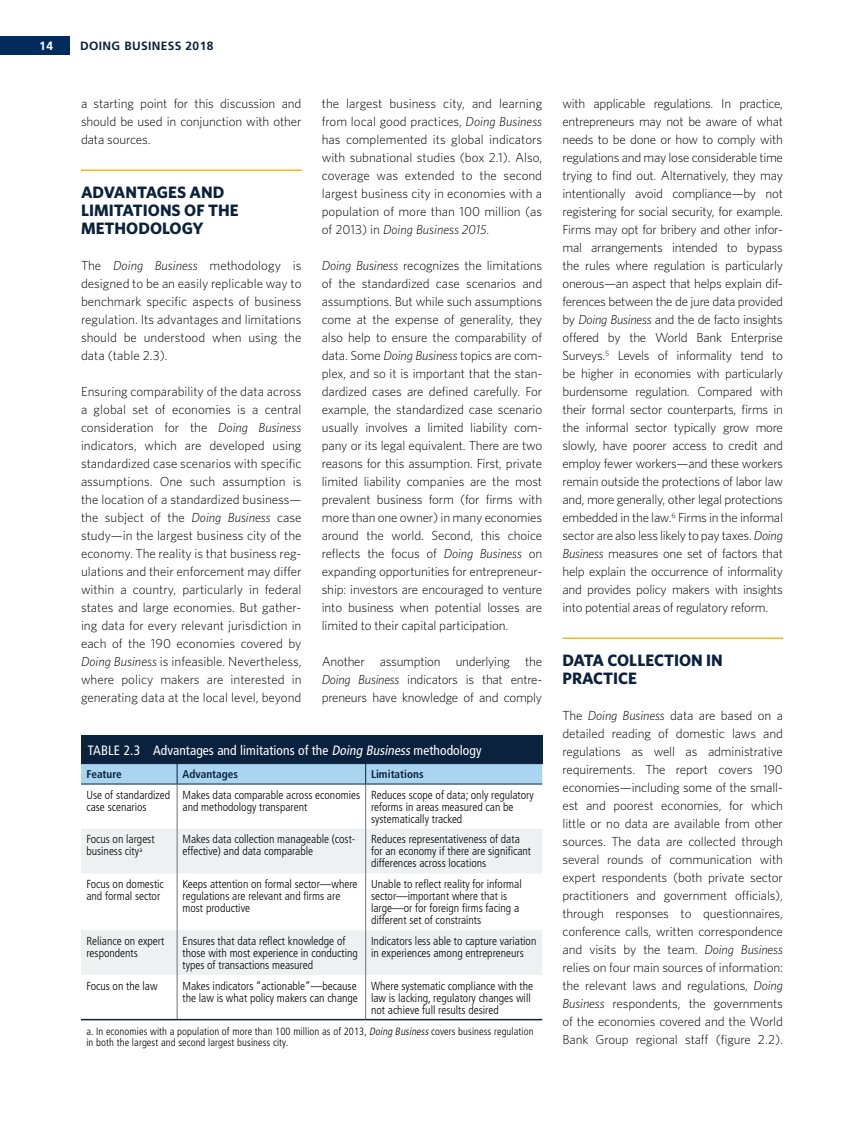
<style>
.page{position:relative;width:864px;height:1134px;background:#fff}
.page>*{position:absolute;margin:0;border:0;box-sizing:border-box;transform-origin:0 0}
.Subhead-1{font:700 16.5px/18px "Whitney";color:#0b223e}
.Table_Title{font:condensed 13.5px "Frutiger";letter-spacing:.005em;color:#fff}
.Body{font:300 13.2px/18px "Whitney";letter-spacing:-.01em;color:#000;text-align:justify}
.t1{font:700 12px "Frutiger";letter-spacing:.03em;color:#0b223e}
.t2{font:700 12px "Frutiger";color:#fff}
.Table-text_left{font:300 condensed 11.7px/12px "Frutiger";color:#000}
.Table-Sub_1A__left{font:700 condensed 11.25px "Frutiger";color:#0b223e}
.Table_Note{font:300 condensed 10.5px/11.2px "Frutiger";letter-spacing:.01em;color:#000}
.s1{font-style:italic}
</style>
<div class="page">
<div style="left:0;top:37px;width:70px;height:18px;background:#002b5c"></div>
<hr style="left:81px;top:170px;width:221px;height:1px;background:#fdb714">
<hr style="left:562px;top:638px;width:221px;height:1px;background:#fdb714">
<div style="left:81px;top:735px;width:461px;height:29px;background:#0b223e"></div>
<svg style="left:81px;top:829px;width:461px;height:146px;fill:#eff0f1"></svg>
<hr style="left:81px;top:1019px;width:96px;height:1px;background:#0b223e">
<hr style="left:366px;top:1019px;width:176px;height:1px;background:#0b223e">
<hr style="left:177px;top:784px;width:1px;height:45px;background:#6e7083">
<hr style="left:365px;top:784px;width:1px;height:45px;background:#6e7083">
<hr style="left:177px;top:829px;width:1px;height:44px;background:#6e7083">
<hr style="left:365px;top:829px;width:1px;height:44px;background:#6e7083">
<hr style="left:177px;top:873px;width:1px;height:57px;background:#6e7083">
<hr style="left:365px;top:873px;width:1px;height:57px;background:#6e7083">
<hr style="left:177px;top:930px;width:1px;height:45px;background:#6e7083">
<hr style="left:365px;top:930px;width:1px;height:45px;background:#6e7083">
<hr style="left:177px;top:975px;width:1px;height:44px;background:#6e7083">
<hr style="left:365px;top:975px;width:1px;height:44px;background:#6e7083">
<hr style="left:177px;top:1019px;width:189px;height:1px;background:#0b223e">
<hr style="left:177px;top:784px;width:189px;height:1px;background:#0b223e">
<svg style="left:81px;top:764px;width:461px;height:20px;background:#a3cfea"></svg>
<hr style="left:81px;top:784px;width:96px;height:1px;background:#0b223e">
<hr style="left:366px;top:784px;width:176px;height:1px;background:#0b223e">
<p class="t2" style="left:39px;top:39px;width:15px">14</p>
<p class="t1" style="left:80px;top:39px;width:135px">DOING BUSINESS 2018</p>
<p class="Body" style="left:81px;top:94px;width:222px">a starting point for this discussion and should be used in conjunction with other data sources.</p>
<p class="Subhead-1" style="left:81px;top:183px;width:159px">ADVANTAGES AND<br>LIMITATIONS OF THE<br>METHODOLOGY</p>
<p class="Body" style="left:81px;top:256px;width:222px">The <span class="s1">Doing Business</span> methodology is designed to be an easily replicable way to benchmark specific aspects of business regulation. Its advantages and limitations should be understood when using the data (table 2.3).</p>
<p class="Body" style="left:81px;top:382px;width:222px">Ensuring comparability of the data across a global set of economies is a central consideration for the <span class="s1">Doing Business </span>indicators, which are developed using standardized case scenarios with specific assumptions. One such assumption is the location of a standardized business— the subject of the <span class="s1">Doing Business</span> case study—in the largest business city of the economy. The reality is that business reg&shy;ulations and their enforcement may differ within a country, particularly in federal states and large economies. But gather&shy;ing data for every relevant jurisdiction in each of the 190 economies covered by <span class="s1">Doing Business</span> is infeasible. Nevertheless, where policy makers are interested in generating data at the local level, beyond</p>
<p class="Body" style="left:322px;top:94px;width:222px">the largest business city, and learning from local good practices, <span class="s1">Doing Business </span>has complemented its global indicators with subnational studies (box 2.1). Also, coverage was extended to the second largest business city in economies with a population of more than 100 million (as of 2013) in <span class="s1">Doing Business 2015</span>.</p>
<p class="Body" style="left:322px;top:256px;width:222px"><span class="s1">Doing Business</span> recognizes the limitations of the standardized case scenarios and assumptions. But while such assumptions come at the expense of generality, they also help to ensure the comparability of data. Some <span class="s1">Doing Business</span> topics are com&shy;plex, and so it is important that the stan&shy;dardized cases are defined carefully. For example, the standardized case scenario usually involves a limited liability com&shy;pany or its legal equivalent. There are two reasons for this assumption. First, private limited liability companies are the most prevalent business form (for firms with more than one owner) in many economies around the world. Second, this choice reflects the focus of <span class="s1">Doing Business</span> on expanding opportunities for entrepreneur&shy;ship: investors are encouraged to venture into business when potential losses are limited to their capital participation.</p>
<p class="Body" style="left:322px;top:652px;width:222px">Another assumption underlying the <span class="s1">Doing Business</span> indicators is that entre&shy;preneurs have knowledge of and comply</p>
<p class="Table_Title" style="left:88px;top:742px;width:395px">TABLE 2.3 Advantages and limitations of the <span class="s1">Doing Business</span>methodology</p>
<p class="Table-Sub_1A__left" style="left:86px;top:767px;width:37px">Feature</p>
<p class="Table-Sub_1A__left" style="left:183px;top:767px;width:57px">Advantages</p>
<p class="Table-Sub_1A__left" style="left:371px;top:767px;width:54px">Limitations</p>
<p class="Table-text_left" style="left:86px;top:789px;width:85px">Use of standardized case scenarios</p>
<p class="Table-text_left" style="left:183px;top:789px;width:179px">Makes data comparable across economies and methodology transparent</p>
<p class="Table-text_left" style="left:371px;top:789px;width:164px">Reduces scope of data; only regulatory reforms in areas measured can be systematically tracked</p>
<p class="Table-text_left" style="left:86px;top:834px;width:70px">Focus on largest business city<sup>a</sup></p>
<p class="Table-text_left" style="left:183px;top:834px;width:174px">Makes data collection manageable (cost&shy;effective) and data comparable</p>
<p class="Table-text_left" style="left:371px;top:834px;width:162px">Reduces representativeness of data for an economy if there are significant differences across locations</p>
<p class="Table-text_left" style="left:86px;top:878px;width:79px">Focus on domestic and formal sector</p>
<p class="Table-text_left" style="left:183px;top:878px;width:177px">Keeps attention on formal sector—where regulations are relevant and firms are most productive</p>
<p class="Table-text_left" style="left:371px;top:878px;width:152px">Unable to reflect reality for informal sector—important where that is large—or for foreign firms facing a different set of constraints</p>
<p class="Table-text_left" style="left:86px;top:935px;width:79px">Reliance on expert respondents</p>
<p class="Table-text_left" style="left:183px;top:935px;width:177px">Ensures that data reflect knowledge of those with most experience in conducting types of transactions measured</p>
<p class="Table-text_left" style="left:371px;top:935px;width:167px">Indicators less able to capture variation in experiences among entrepreneurs</p>
<p class="Table-text_left" style="left:86px;top:980px;width:73px">Focus on the law</p>
<p class="Table-text_left" style="left:183px;top:980px;width:177px">Makes indicators “actionable”—because the law is what policy makers can change</p>
<p class="Table-text_left" style="left:371px;top:980px;width:164px">Where systematic compliance with the law is lacking, regulatory changes will not achieve full results desired</p>
<p class="Table_Note" style="left:86px;top:1026px;width:449px">a. In economies with a population of more than 100 million as of 2013, <span class="s1">Doing Business</span>covers business regulation in both the largest and second largest business city.</p>
<p class="Body" style="left:562px;top:94px;width:222px">with applicable regulations. In practice, entrepreneurs may not be aware of what needs to be done or how to comply with regulations and may lose considerable time trying to find out. Alternatively, they may intentionally avoid compliance—by not registering for social security, for example.<br>Firms may opt for bribery and other infor&shy;mal arrangements intended to bypass the rules where regulation is particularly onerous—an aspect that helps explain dif&shy;ferences between the de jure data provided by <span class="s1">Doing Business</span> and the de facto insights offered by the World Bank Enterprise Surveys.<sup>5</sup> Levels of informality tend to be higher in economies with particularly burdensome regulation. Compared with their formal sector counterparts, firms in the informal sector typically grow more slowly, have poorer access to credit and employ fewer workers—and these workers remain outside the protections of labor law and, more generally, other legal protections embedded in the law.<sup>6</sup> Firms in the informal sector are also less likely to pay taxes. <span class="s1">Doing Business</span> measures one set of factors that help explain the occurrence of informality and provides policy makers with insights into potential areas of regulatory reform.</p>
<p class="Subhead-1" style="left:562px;top:651px;width:162px">DATA COLLECTION IN<br>PRACTICE</p>
<p class="Body" style="left:562px;top:706px;width:222px">The <span class="s1">Doing Business</span> data are based on a detailed reading of domestic laws and regulations as well as administrative requirements. The report covers 190 economies—including some of the small&shy;est and poorest economies, for which little or no data are available from other sources. The data are collected through several rounds of communication with expert respondents (both private sector practitioners and government officials), through responses to questionnaires, conference calls, written correspondence and visits by the team. <span class="s1">Doing Business </span>relies on four main sources of information: the relevant laws and regulations, <span class="s1">Doing Business</span> respondents, the governments of the economies covered and the World Bank Group regional staff (figure 2.2).</p>
</div>
